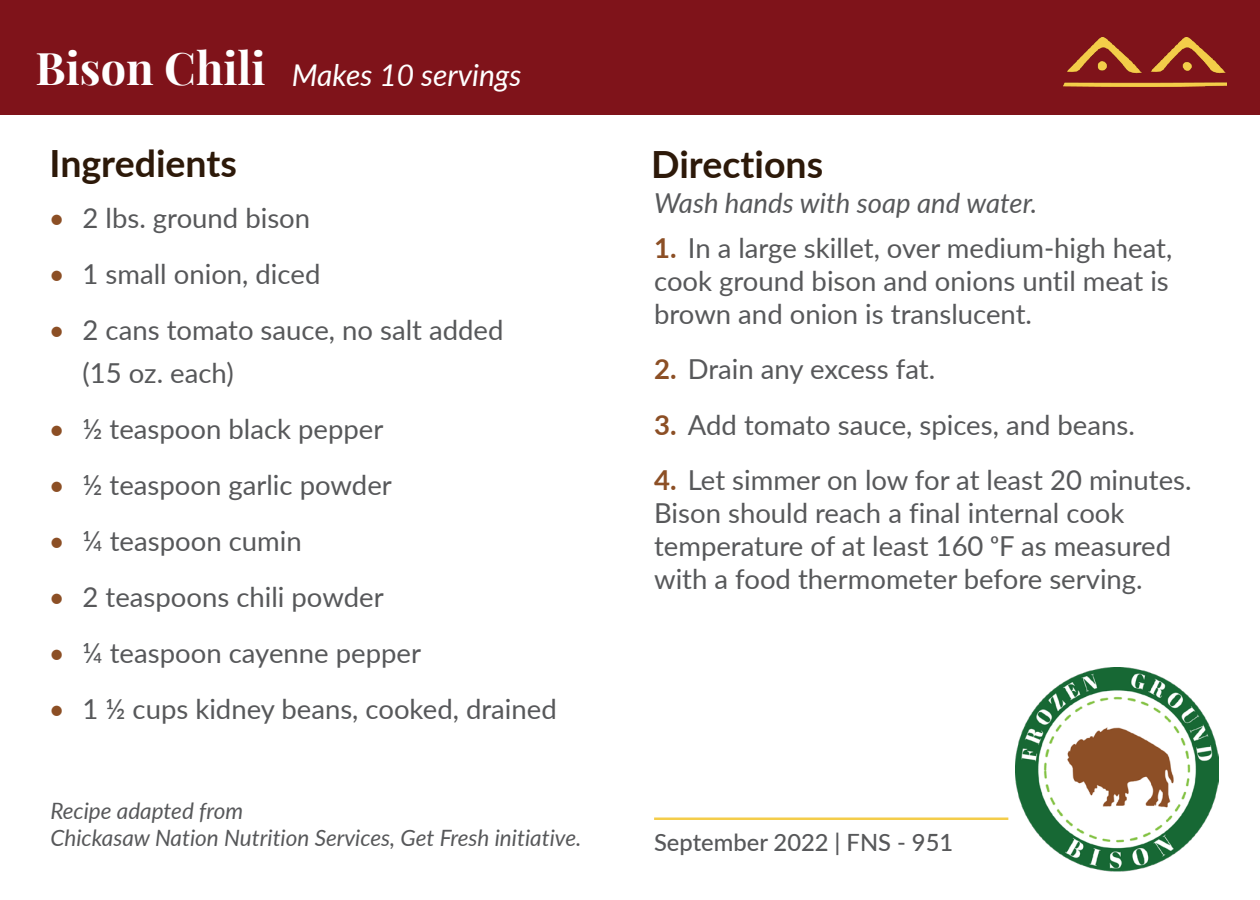
<style>
.page{position:relative;width:1260px;height:900px;background:#fff}
.page>*{position:absolute;margin:0;border:0;box-sizing:border-box;transform-origin:0 0}
.Heading_2_Back{font:700 45px "Playfair Display";color:#fff}
.Heading_3_Ingred_Dir{font:700 37.5px "Lato";color:#2d1909}
.Italics_1_Servings{font:italic 30px "Lato";color:#fff}
.t1{font:27.5px/33px "Lato";color:#57585a}
.Italics_4_Directions{font:italic 27.5px "Lato";color:#57585a}
.Paragraph_FNS{font:500 23.75px "Lato";color:#57585a}
.Italics_3_Recipe_Ada{font:italic 22.5px/27px "Lato";color:#57585a}
.s1{color:#8c4f25}
.s2{font-weight:700;color:#8c4f25}
</style>
<div class="page">
<div style="left:0;top:0;width:1260px;height:114px;background:#7f131a"></div>
<hr style="left:654px;top:818px;width:354px;height:2px;background:#f4cd4a">
<img style="left:1064px;top:37px;width:162px;height:50px">
<img style="left:1015px;top:668px;width:204px;height:204px">
<p class="Heading_2_Back" style="left:36px;top:32px;width:232px">Bison Chili</p>
<p class="Italics_1_Servings" style="left:292px;top:54px;width:231px">Makes 10 servings</p>
<p class="Heading_3_Ingred_Dir" style="left:49px;top:136px;width:189px">Ingredients</p>
<p class="Heading_3_Ingred_Dir" style="left:651px;top:137px;width:173px">Directions</p>
<p class="t1" style="left:49px;top:200px;width:263px"><span class="s1">•</span> 2 lbs. ground bison</p>
<p class="t1" style="left:49px;top:256px;width:273px"><span class="s1">•</span> 1 small onion, diced</p>
<p class="t1" style="left:83px;top:308px;width:422px;line-height:42.5px;text-indent:-34px"><span class="s1">•</span> 2 cans tomato sauce, no salt added (15 oz. each)</p>
<p class="t1" style="left:49px;top:411px;width:336px"><span class="s1">•</span> ½ teaspoon black pepper</p>
<p class="t1" style="left:49px;top:467px;width:344px"><span class="s1">•</span> ½ teaspoon garlic powder</p>
<p class="t1" style="left:49px;top:523px;width:254px"><span class="s1">•</span> ¼ teaspoon cumin</p>
<p class="t1" style="left:49px;top:579px;width:336px"><span class="s1">•</span> 2 teaspoons chili powder</p>
<p class="t1" style="left:49px;top:635px;width:374px"><span class="s1">•</span> ¼ teaspoon cayenne pepper</p>
<p class="t1" style="left:49px;top:691px;width:509px"><span class="s1">•</span> 1 ½ cups kidney beans, cooked, drained</p>
<p class="Italics_4_Directions" style="left:654px;top:183px;width:385px">Wash hands with soap and water.</p>
<p class="t1" style="left:654px;top:230px;width:520px"><span class="s2">1.</span> In a large skillet, over medium-high heat, cook ground bison and onions until meat is brown and onion is translucent.</p>
<p class="t1" style="left:654px;top:352px;width:283px"><span class="s2">2.</span> Drain any excess fat.</p>
<p class="t1" style="left:654px;top:407px;width:482px"><span class="s2">3.</span> Add tomato sauce, spices, and beans.</p>
<p class="t1" style="left:654px;top:463px;width:539px"><span class="s2">4.</span> Let simmer on low for at least 20 minutes.<br>Bison should reach a final internal cook temperature of at least 160 oF as measured with a food thermometer before serving.</p>
<p class="Italics_3_Recipe_Ada" style="left:50px;top:797px;width:533px">Recipe adapted from<br>Chickasaw Nation Nutrition Services, Get Fresh initiative.</p>
<p class="Paragraph_FNS" style="left:654px;top:825px;width:301px">September 2022 | FNS - 951</p>
</div>
